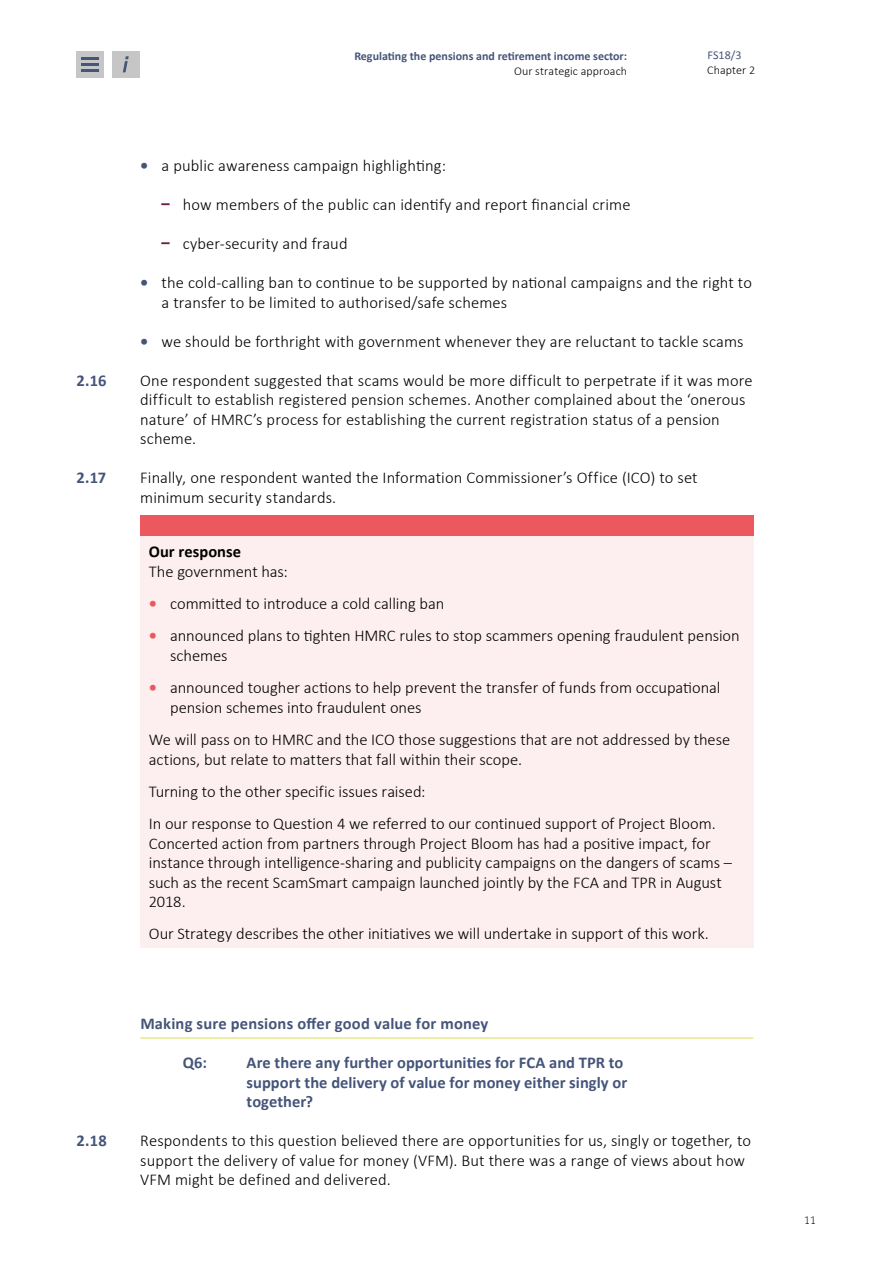
<style>
.page{position:relative;width:893px;height:1263px;background:#fff}
.page>*{position:absolute;margin:0;border:0;box-sizing:border-box;transform-origin:0 0}
.t1{font:300 16.5px/19.5px "Calibri";color:#000}
.t2{font:700 16.5px/19.5px "Calibri";letter-spacing:.005em;color:#45557a}
.t3{font:700 16.5px "Calibri";letter-spacing:.005em;color:#000}
.t4{font:700 12px "Calibri";color:#45557a}
.t5{font:300 12px "Calibri";letter-spacing:.01em;color:#000}
.t6{font:12px "Calibri";color:#45557a}
.t7{font:300 12px "Effra";color:#000}
.s1{font-weight:700;color:#45557a}
.s2{font-family:"Effra";font-weight:500;color:#701b45}
.s3{font-weight:700;color:#eb595e}
</style>
<div class="page">
<div style="left:112px;top:51px;width:28px;height:27px;background:#c6c6c6"></div>
<svg style="left:123px;top:56px;width:6px;height:16px"></svg>
<hr style="left:140px;top:1038px;width:613px;height:1px;background:#d9dd4c">
<div style="left:140px;top:515px;width:613px;height:22px;background:#eb595e"></div>
<div style="left:140px;top:537px;width:613px;height:411px;background:#fdeeef"></div>
<div style="left:77px;top:51px;width:27px;height:27px;background:#c6c6c6"></div>
<hr style="left:82px;top:63px;width:17px;height:3px;background:#45557a">
<hr style="left:82px;top:69px;width:17px;height:3px;background:#45557a">
<svg style="left:82px;top:57px;width:17px;height:2px"></svg>
<p class="t4" style="left:354px;top:48px;width:274px">Regulating the pensions and retirement income sector:</p>
<p class="t5" style="left:514px;top:64px;width:115px">Our strategic approach</p>
<p class="t6" style="left:708px;top:47px;width:36px">FS18/3</p>
<p class="t5" style="left:707px;top:62px;width:49px">Chapter 2</p>
<p class="t1" style="left:140px;top:156px;width:307px"><span class="s1">•</span> a public awareness campaign highlighting:</p>
<p class="t1" style="left:162px;top:195px;width:470px"><span class="s2">–</span> how members of the public can identify and report financial crime</p>
<p class="t1" style="left:162px;top:234px;width:188px"><span class="s2">–</span> cyber-security and fraud</p>
<p class="t1" style="left:162px;top:273px;width:592px;text-indent:-21px"><span class="s1">•</span> the cold-calling ban to continue to be supported by national campaigns and the right to a transfer to be limited to authorised/safe schemes</p>
<p class="t1" style="left:140px;top:331px;width:605px"><span class="s1">•</span> we should be forthright with government whenever they are reluctant to tackle scams</p>
<p class="t2" style="left:77px;top:370px;width:31px">2.16</p>
<p class="t1" style="left:140px;top:370px;width:614px">One respondent suggested that scams would be more difficult to perpetrate if it was more difficult to establish registered pension schemes. Another complained about the ‘onerous nature’ of HMRC’s process for establishing the current registration status of a pension scheme.</p>
<p class="t2" style="left:77px;top:467px;width:31px">2.17</p>
<p class="t1" style="left:140px;top:468px;width:559px">Finally, one respondent wanted the Information Commissioner’s Office (ICO) to set minimum security standards.</p>
<p class="t3" style="left:149px;top:540px;width:94px">Our response</p>
<p class="t1" style="left:149px;top:562px;width:141px">The government has:</p>
<p class="t1" style="left:149px;top:594px;width:297px"><span class="s3">•</span> committed to introduce a cold calling ban</p>
<p class="t1" style="left:170px;top:626px;width:571px;text-indent:-21px"><span class="s3">•</span> announced plans to tighten HMRC rules to stop scammers opening fraudulent pension schemes</p>
<p class="t1" style="left:170px;top:678px;width:552px;text-indent:-21px"><span class="s3">•</span> announced tougher actions to help prevent the transfer of funds from occupational pension schemes into fraudulent ones</p>
<p class="t1" style="left:149px;top:730px;width:583px">We will pass on to HMRC and the ICO those suggestions that are not addressed by these actions, but relate to matters that fall within their scope.</p>
<p class="t1" style="left:149px;top:775px;width:568px;line-height:32.2px">Turning to the other specific issues raised:<br>In our response to Question 4 we referred to our continued support of Project Bloom.</p>
<p class="t1" style="left:149px;top:833px;width:585px">Concerted action from partners through Project Bloom has had a positive impact, for instance through intelligence-sharing and publicity campaigns on the dangers of scams – such as the recent ScamSmart campaign launched jointly by the FCA and TPR in August 2018.</p>
<p class="t1" style="left:149px;top:924px;width:562px">Our Strategy describes the other initiatives we will undertake in support of this work.</p>
<p class="t2" style="left:140px;top:1013px;width:350px">Making sure pensions offer good value for money</p>
<p class="t2" style="left:183px;top:1052px;width:26px">Q6:</p>
<p class="t2" style="left:247px;top:1052px;width:382px">Are there any further opportunities for FCA and TPR to support the delivery of value for money either singly or together?</p>
<p class="t2" style="left:77px;top:1130px;width:32px">2.18</p>
<p class="t1" style="left:140px;top:1131px;width:612px">Respondents to this question believed there are opportunities for us, singly or together, to support the delivery of value for money (VFM). But there was a range of views about how<br>VFM might be defined and delivered.</p>
<p class="t7" style="left:804px;top:1213px;width:14px">11</p>
</div>
